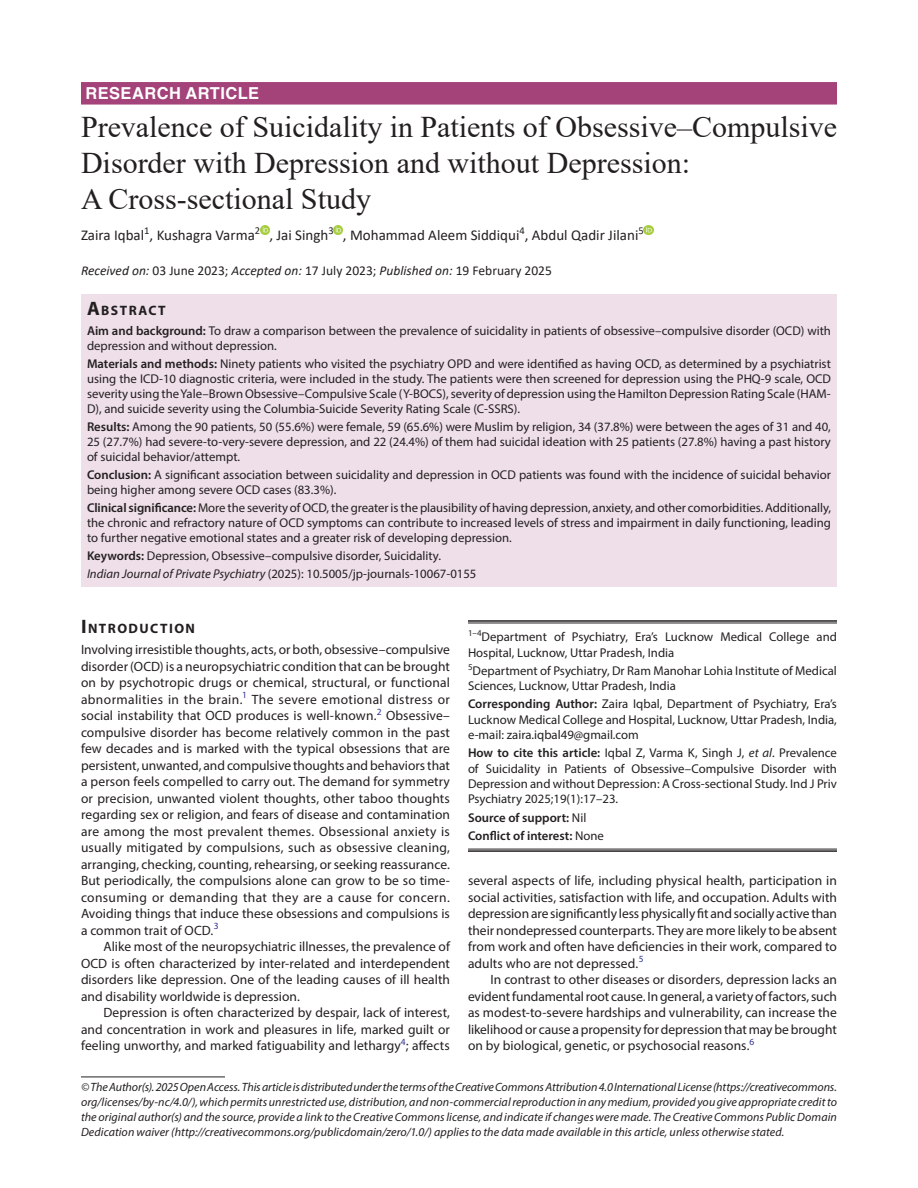
<style>
.page{position:relative;width:918px;height:1188px;background:#fff}
.page>*{position:absolute;margin:0;border:0;box-sizing:border-box;transform-origin:0 0}
.t1{font:30px/36px "Times New Roman";color:#231f20}
.ArticleType{font:700 16.5px "Helvetica LT Std";letter-spacing:.025em;color:#fff}
.AuthorName{font:15px "Calibri";color:#231f20}
.Head-1{font:700 13.65px "Myriad Pro";letter-spacing:.105em;color:#231f20}
.AbstractTitle{font:700 13.65px "Myriad Pro";letter-spacing:.105em;color:#231f20}
.Para-Indent{font:13.5px/16.5px "Myriad Pro";letter-spacing:.005em;color:#231f20;text-align:justify}
.Para-NoIndent{font:13.5px/16.5px "Myriad Pro";letter-spacing:.005em;color:#231f20;text-align:justify}
.PAS_History{font:13.5px "Calibri";color:#231f20}
.Abstract-Para-first{font:12.75px/15px "Myriad Pro";color:#231f20;text-align:justify}
.How_to_Cite{font:12.75px/15.3px "Myriad Pro";color:#231f20;text-align:justify}
.Corresponding_Author{font:12.75px/15.3px "Myriad Pro";color:#231f20;text-align:justify}
.Affiliation{font:12.75px/15.3px "Myriad Pro";color:#231f20}
.Affiliation-first{font:12.75px/15.3px "Myriad Pro";color:#231f20}
.JT_DOI{font:12.75px "Myriad Pro";color:#231f20}
.Keywords{font:12.75px "Myriad Pro";color:#231f20}
.COI{font:600 12.75px "Myriad Pro";color:#231f20}
.Source{font:600 12.75px "Myriad Pro";color:#231f20}
.FootNote{font:italic 12px/15px "Myriad Pro";letter-spacing:.005em;color:#231f20;text-align:justify}
.s1{font-style:italic}
.s2{font-size:19.5px}
.s3{font-weight:600}
.s4{font-weight:400}
</style>
<div class="page">
<div style="left:81px;top:82px;width:756px;height:23px;background:#a3437a"></div>
<div style="left:81px;top:295px;width:756px;height:25px;background:#eedfe8"></div>
<div style="left:81px;top:319px;width:756px;height:40px;background:#eedfe8"></div>
<div style="left:81px;top:352px;width:756px;height:70px;background:#eedfe8"></div>
<div style="left:81px;top:415px;width:756px;height:55px;background:#eedfe8"></div>
<div style="left:81px;top:463px;width:756px;height:40px;background:#eedfe8"></div>
<div style="left:81px;top:496px;width:756px;height:55px;background:#eedfe8"></div>
<div style="left:81px;top:544px;width:756px;height:25px;background:#eedfe8"></div>
<div style="left:81px;top:562px;width:756px;height:25px;background:#eedfe8"></div>
<svg style="left:260px;top:225px;width:9px;height:9px"></svg>
<svg style="left:334px;top:225px;width:9px;height:9px"></svg>
<svg style="left:644px;top:225px;width:9px;height:9px"></svg>
<hr style="left:81px;top:1077px;width:144px;height:1px;background:#231f20">
<hr style="left:468px;top:620px;width:369px;height:2px;background:#231f20">
<hr style="left:468px;top:623px;width:369px;height:1px;background:#231f20">
<hr style="left:468px;top:849px;width:369px;height:1px;background:#231f20">
<hr style="left:468px;top:850px;width:369px;height:2px;background:#231f20">
<p class="ArticleType" style="left:86px;top:83px;width:175px">RESEARCH ARTICLE</p>
<p class="t1" style="left:81px;top:108px;width:758px">Prevalence of Suicidality in Patients of Obsessive–Compulsive<br>Disorder with Depression and without Depression:<br>A Cross-sectional Study</p>
<p class="AuthorName" style="left:81px;top:225px;width:564px">Zaira Iqbal<sup>1</sup>, Kushagra Varma<sup>2</sup> , Jai Singh<sup>3</sup> , Mohammad Aleem Siddiqui<sup>4</sup>, Abdul Qadir Jilani<sup>5</sup></p>
<p class="PAS_History" style="left:81px;top:261px;width:472px"><span class="s1">Received on:</span> 03 June 2023; <span class="s1">Accepted on:</span> 17 July 2023; <span class="s1">Published on:</span> 19 February 2025</p>
<p class="AbstractTitle" style="left:87px;top:302px;width:80px"><span class="s2">A</span>BSTRACT</p>
<p class="Abstract-Para-first" style="left:87px;top:323px;width:746px"><span class="s3">Aim and background:</span> To draw a comparison between the prevalence of suicidality in patients of obsessive–compulsive disorder (OCD) with depression and without depression.</p>
<p class="Abstract-Para-first" style="left:87px;top:356px;width:746px"><span class="s3">Materials and methods:</span> Ninety patients who visited the psychiatry OPD and were identified as having OCD, as determined by a psychiatrist using the ICD-10 diagnostic criteria, were included in the study. The patients were then screened for depression using the PHQ-9 scale, OCD severity using the Yale–Brown Obsessive–Compulsive Scale (Y-BOCS), severity of depression using the Hamilton Depression Rating Scale (HAM-D), and suicide severity using the Columbia-Suicide Severity Rating Scale (C-SSRS).</p>
<p class="Abstract-Para-first" style="left:87px;top:419px;width:745px"><span class="s3">Results:</span> Among the 90 patients, 50 (55.6%) were female, 59 (65.6%) were Muslim by religion, 34 (37.8%) were between the ages of 31 and 40, 25 (27.7%) had severe-to-very-severe depression, and 22 (24.4%) of them had suicidal ideation with 25 patients (27.8%) having a past history of suicidal behavior/attempt.</p>
<p class="Abstract-Para-first" style="left:87px;top:467px;width:746px"><span class="s3">Conclusion:</span> A significant association between suicidality and depression in OCD patients was found with the incidence of suicidal behavior being higher among severe OCD cases (83.3%).</p>
<p class="Abstract-Para-first" style="left:87px;top:500px;width:746px"><span class="s3">Clinical significance:</span> More the severity of OCD, the greater is the plausibility of having depression, anxiety, and other comorbidities. Additionally, the chronic and refractory nature of OCD symptoms can contribute to increased levels of stress and impairment in daily functioning, leading to further negative emotional states and a greater risk of developing depression.</p>
<p class="Keywords" style="left:87px;top:548px;width:356px"><span class="s3">Keywords:</span> Depression, Obsessive–compulsive disorder, Suicidality.</p>
<p class="JT_DOI" style="left:87px;top:566px;width:391px"><span class="s1">Indian Journal of Private Psychiatry</span> (2025): 10.5005/jp-journals-10067-0155</p>
<p class="Head-1" style="left:81px;top:620px;width:116px"><span class="s2">I</span>NTRODUCTION</p>
<p class="Para-NoIndent" style="left:81px;top:641px;width:371px">Involving irresistible thoughts, acts, or both, obsessive–compulsive disorder (OCD) is a neuropsychiatric condition that can be brought on by psychotropic drugs or chemical, structural, or functional abnormalities in the brain.<sup>1</sup> The severe emotional distress or social instability that OCD produces is well-known.<sup>2</sup> Obsessive– compulsive disorder has become relatively common in the past few decades and is marked with the typical obsessions that are persistent, unwanted, and compulsive thoughts and behaviors that a person feels compelled to carry out. The demand for symmetry or precision, unwanted violent thoughts, other taboo thoughts regarding sex or religion, and fears of disease and contamination are among the most prevalent themes. Obsessional anxiety is usually mitigated by compulsions, such as obsessive cleaning, arranging, checking, counting, rehearsing, or seeking reassurance.<br>But periodically, the compulsions alone can grow to be so time&shy;consuming or demanding that they are a cause for concern.<br>Avoiding things that induce these obsessions and compulsions is a common trait of OCD.<sup>3</sup></p>
<p class="Para-Indent" style="left:81px;top:938px;width:371px;text-indent:22px">Alike most of the neuropsychiatric illnesses, the prevalence of OCD is often characterized by inter-related and interdependent disorders like depression. One of the leading causes of ill health and disability worldwide is depression.</p>
<p class="Para-Indent" style="left:81px;top:1004px;width:371px;text-indent:22px">Depression is often characterized by despair, lack of interest, and concentration in work and pleasures in life, marked guilt or feeling unworthy, and marked fatiguability and lethargy<sup>4</sup>; affects</p>
<p class="Affiliation-first" style="left:468px;top:629px;width:371px"><sup>1–4</sup>Department of Psychiatry, Era’s Lucknow Medical College and<br>Hospital, Lucknow, Uttar Pradesh, India</p>
<p class="Affiliation" style="left:468px;top:663px;width:370px"><sup>5</sup>Department of Psychiatry, Dr Ram Manohar Lohia Institute of Medical<br>Sciences, Lucknow, Uttar Pradesh, India</p>
<p class="Corresponding_Author" style="left:468px;top:696px;width:371px"><span class="s3">Corresponding Author:</span> Zaira Iqbal, Department of Psychiatry, Era’s Lucknow Medical College and Hospital, Lucknow, Uttar Pradesh, India, e-mail: zaira.iqbal49@gmail.com</p>
<p class="How_to_Cite" style="left:468px;top:745px;width:371px"><span class="s3">How to cite this article:</span> Iqbal Z, Varma K, Singh J, <span class="s1">et al</span>. Prevalence of Suicidality in Patients of Obsessive–Compulsive Disorder with Depression and without Depression: A Cross-sectional Study. Ind J Priv Psychiatry 2025;19(1):17–23.</p>
<p class="Source" style="left:468px;top:809px;width:120px">Source of support: <span class="s4">Nil</span></p>
<p class="COI" style="left:468px;top:827px;width:137px">Conflict of interest: <span class="s4">None</span></p>
<p class="Para-Indent" style="left:468px;top:872px;width:370px">several aspects of life, including physical health, participation in social activities, satisfaction with life, and occupation. Adults with depression are significantly less physically fit and socially active than their nondepressed counterparts. They are more likely to be absent from work and often have deficiencies in their work, compared to adults who are not depressed.<sup>5</sup></p>
<p class="Para-Indent" style="left:468px;top:971px;width:371px;text-indent:22px">In contrast to other diseases or disorders, depression lacks an evident fundamental root cause. In general, a variety of factors, such as modest-to-severe hardships and vulnerability, can increase the likelihood or cause a propensity for depression that may be brought on by biological, genetic, or psychosocial reasons.<sup>6</sup></p>
<p class="FootNote" style="left:81px;top:1079px;width:758px">© The Author(s). 2025 Open Access. This article is distributed under the terms of the Creative Commons Attribution 4.0 International License (https://creativecommons. org/licenses/by-nc/4.0/), which permits unrestricted use, distribution, and non-commercial reproduction in any medium, provided you give appropriate credit to the original author(s) and the source, provide a link to the Creative Commons license, and indicate if changes were made. The Creative Commons Public Domain Dedication waiver (http://creativecommons.org/publicdomain/zero/1.0/) applies to the data made available in this article, unless otherwise stated.</p>
</div>
